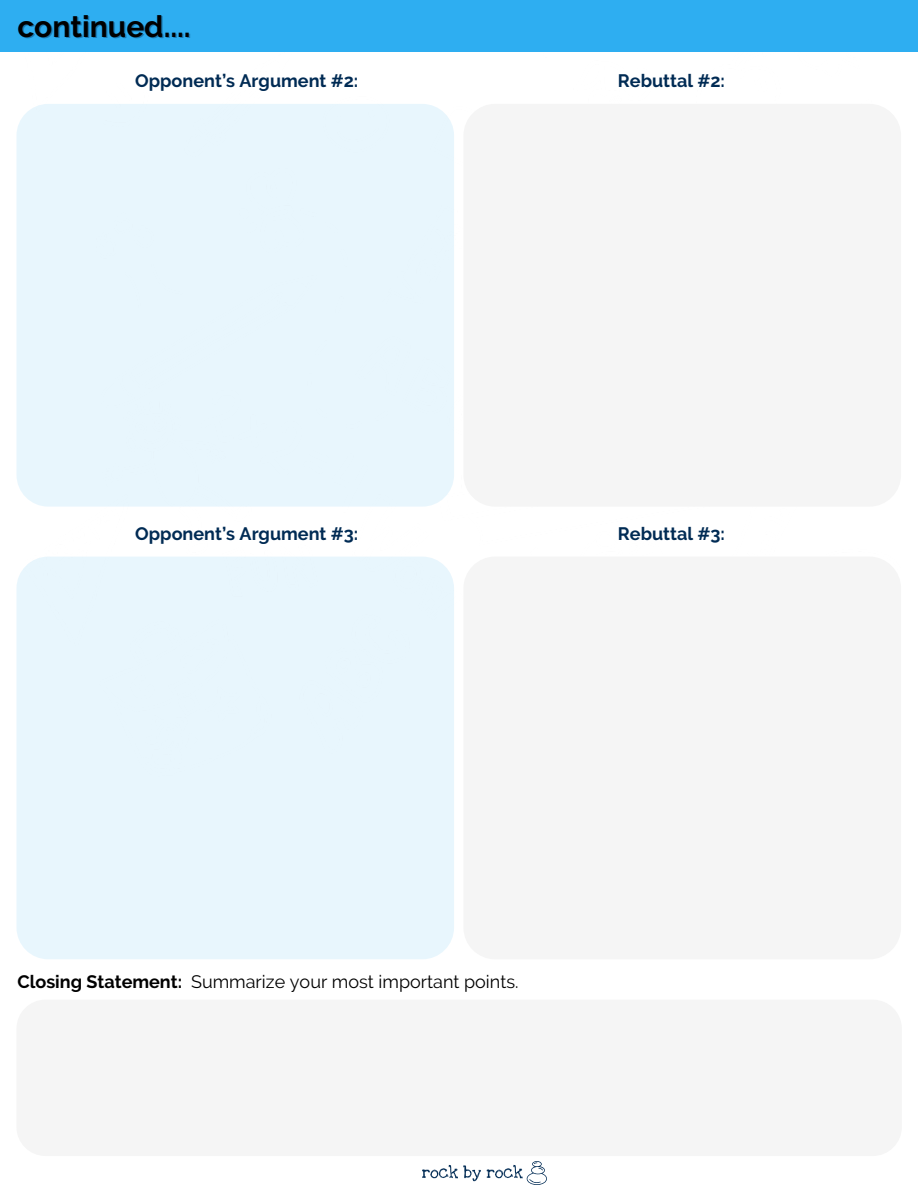
<style>
.page{position:relative;width:918px;height:1188px;background:#fff}
.page>*{position:absolute;margin:0;border:0;box-sizing:border-box;transform-origin:0 0}
.t1{font:700 30px "Raleway";color:#000}
.t2{font:700 18px "Raleway";color:#002b54}
.t3{font:18px "Raleway";color:#000}
.s1{font-weight:700}
</style>
<div class="page">
<div style="left:0;top:0;width:918px;height:52px;background:#2eaef1"></div>
<div style="left:463px;top:104px;width:438px;height:403px;background:#f5f5f5;border-radius:32px"></div>
<div style="left:16px;top:104px;width:438px;height:403px;background:#e8f6fd;border-radius:32px"></div>
<div style="left:463px;top:557px;width:438px;height:402px;background:#f5f5f5;border-radius:32px"></div>
<div style="left:16px;top:557px;width:438px;height:402px;background:#e8f6fd;border-radius:32px"></div>
<div style="left:16px;top:1000px;width:886px;height:156px;background:#f5f5f5;border-radius:29px"></div>
<svg style="left:422px;top:1161px;width:125px;height:24px"></svg>
<h1 class="t1" style="left:17px;top:9px;width:175px">continued....</h1>
<p class="t2" style="left:135px;top:70px;width:225px">Opponent’s Argument #2:</p>
<p class="t2" style="left:618px;top:70px;width:109px">Rebuttal #2:</p>
<p class="t2" style="left:135px;top:523px;width:225px">Opponent’s Argument #3:</p>
<p class="t2" style="left:618px;top:523px;width:108px">Rebuttal #3:</p>
<p class="t3" style="left:17px;top:971px;width:503px"><span class="s1">Closing Statement:</span> Summarize your most important points.</p>
</div>
